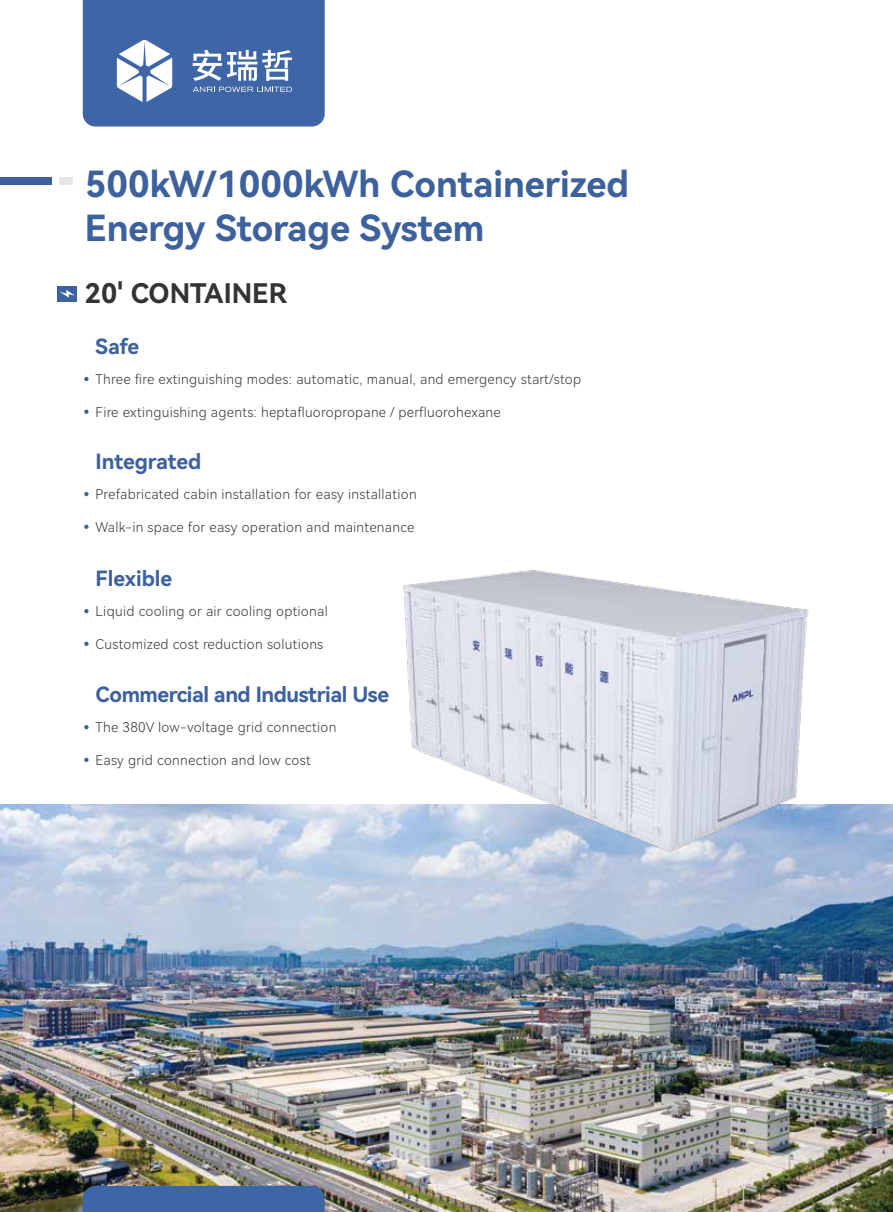
<style>
.page{position:relative;width:893px;height:1212px;background:#fff}
.page>*{position:absolute;margin:0;border:0;box-sizing:border-box;transform-origin:0 0}
.t1{font:36px/43.2px "Harmony OS Sans SC Bold";color:#3c619c}
.t2{font:27px "Harmony OS Sans SC Bold";color:#323333}
.t3{font:21px "Harmony OS Sans SC Bold";letter-spacing:-.02em;color:#3c619c}
.t4{font:21px "Harmony OS Sans SC Bold";color:#3c619c}
.t5{font:13.5px "Harmony OS Sans SC Light";letter-spacing:.02em;color:#323333}
</style>
<div class="page">
<img style="left:0;top:805px;width:893px;height:407px">
<div style="left:0;top:177px;width:51px;height:8px;background:#3c619c"></div>
<div style="left:61px;top:177px;width:11px;height:8px;background:#e6e6e6"></div>
<div style="left:60px;top:177px;width:11px;height:8px;background:#e6e6e6"></div>
<div style="left:58px;top:286px;width:19px;height:15px;background:#3c619c"></div>
<svg style="left:60px;top:290px;width:15px;height:8px"></svg>
<div style="left:83px;top:1186px;width:242px;height:26px;background:#3e65a5"></div>
<svg style="left:83px;top:0;width:242px;height:127px;background:#5577af"></svg>
<img style="left:366px;top:569px;width:454px;height:301px">
<svg style="left:84px;top:377px;width:5px;height:4px"></svg>
<svg style="left:84px;top:409px;width:5px;height:5px"></svg>
<svg style="left:84px;top:609px;width:5px;height:4px"></svg>
<svg style="left:84px;top:642px;width:5px;height:4px"></svg>
<svg style="left:84px;top:492px;width:5px;height:4px"></svg>
<svg style="left:84px;top:525px;width:5px;height:4px"></svg>
<svg style="left:84px;top:725px;width:5px;height:4px"></svg>
<svg style="left:84px;top:758px;width:5px;height:4px"></svg>
<h1 class="t1" style="left:85px;top:162px;width:546px">500kW/1000kWh Containerized<br>Energy Storage System</h1>
<h2 class="t2" style="left:85px;top:275px;width:204px">20' CONTAINER</h2>
<h3 class="t3" style="left:96px;top:331px;width:45px">Safe</h3>
<p class="t5" style="left:96px;top:370px;width:487px">Three fire extinguishing modes: automatic, manual, and emergency start/stop</p>
<p class="t5" style="left:96px;top:403px;width:407px">Fire extinguishing agents: heptafluoropropane / perfluorohexane</p>
<h3 class="t3" style="left:96px;top:446px;width:107px">Integrated</h3>
<p class="t5" style="left:96px;top:485px;width:323px">Prefabricated cabin installation for easy installation</p>
<p class="t5" style="left:96px;top:518px;width:320px">Walk-in space for easy operation and maintenance</p>
<h3 class="t4" style="left:96px;top:563px;width:78px">Flexible</h3>
<p class="t5" style="left:96px;top:602px;width:234px">Liquid cooling or air cooling optional</p>
<p class="t5" style="left:96px;top:635px;width:229px">Customized cost reduction solutions</p>
<h3 class="t3" style="left:96px;top:679px;width:295px">Commercial and Industrial Use</h3>
<p class="t5" style="left:96px;top:718px;width:242px">The 380V low-voltage grid connection</p>
<p class="t5" style="left:96px;top:751px;width:217px">Easy grid connection and low cost</p>
</div>
